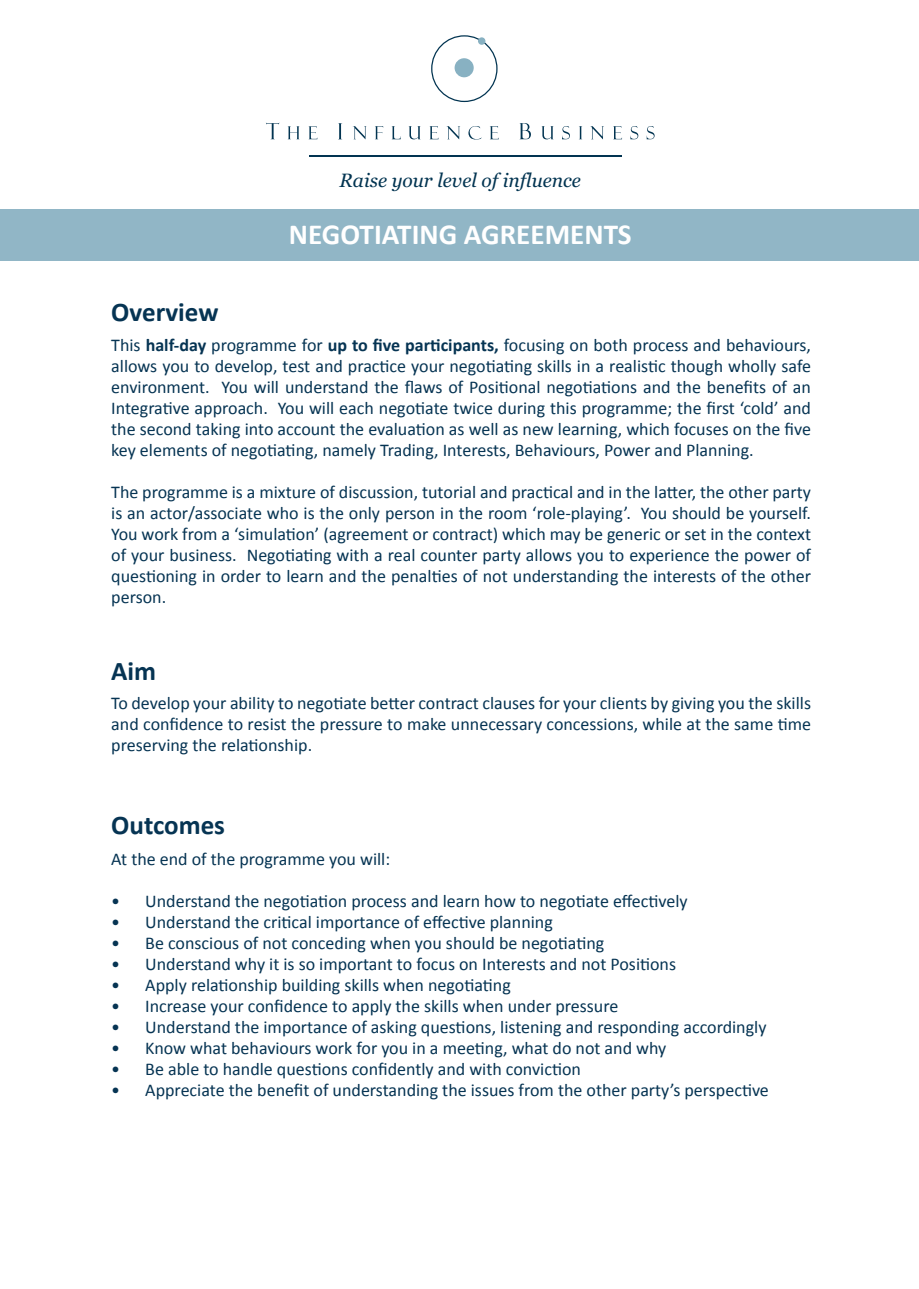
<style>
.page{position:relative;width:919px;height:1289px;background:#fff}
.page>*{position:absolute;margin:0;border:0;box-sizing:border-box;transform-origin:0 0}
.t1{font:700 29.1px "Calibri";color:#fff}
.t2{font:700 27px "Calibri";color:#063453}
.t3{font:italic 19.2px "Georgia";color:#023451}
.t4{font:18px/21px "Calibri";color:#063453;text-align:justify}
.s1{font-weight:700}
</style>
<div class="page">
<div style="left:0;top:209px;width:918px;height:51px;background:#91b6c6"></div>
<svg style="left:266px;top:123px;width:13px;height:16px"></svg>
<svg style="left:287px;top:126px;width:12px;height:13px"></svg>
<svg style="left:308px;top:126px;width:9px;height:13px"></svg>
<svg style="left:338px;top:123px;width:4px;height:16px"></svg>
<svg style="left:352px;top:126px;width:14px;height:13px"></svg>
<svg style="left:375px;top:126px;width:8px;height:13px"></svg>
<svg style="left:391px;top:126px;width:9px;height:13px"></svg>
<svg style="left:408px;top:126px;width:12px;height:13px"></svg>
<svg style="left:429px;top:126px;width:9px;height:13px"></svg>
<svg style="left:446px;top:126px;width:14px;height:13px"></svg>
<svg style="left:468px;top:126px;width:13px;height:13px"></svg>
<svg style="left:490px;top:126px;width:8px;height:13px"></svg>
<svg style="left:519px;top:123px;width:12px;height:16px"></svg>
<svg style="left:541px;top:126px;width:12px;height:13px"></svg>
<svg style="left:562px;top:126px;width:8px;height:13px"></svg>
<svg style="left:579px;top:126px;width:3px;height:13px"></svg>
<svg style="left:590px;top:126px;width:14px;height:13px"></svg>
<svg style="left:613px;top:126px;width:9px;height:13px"></svg>
<svg style="left:630px;top:126px;width:8px;height:13px"></svg>
<svg style="left:646px;top:126px;width:8px;height:13px"></svg>
<hr style="left:310px;top:155px;width:312px;height:1px;background:#023451">
<svg style="left:431px;top:35px;width:66px;height:67px"></svg>
<div style="left:478px;top:37px;width:7px;height:8px;background:#88b1c2;border-radius:50%"></div>
<p class="t3" style="left:339px;top:168px;width:243px">Raise your level of influence</p>
<h2 class="t2" style="left:111px;top:295px;width:109px">Overview</h2>
<h1 class="t1" style="left:289px;top:216px;width:344px">NEGOTIATING AGREEMENTS</h1>
<p class="t4" style="left:111px;top:335px;width:701px">This <span class="s1">half-day</span> programme for <span class="s1">up to five participants,</span> focusing on both process and behaviours, allows you to develop, test and practice your negotiating skills in a realistic though wholly safe environment. You will understand the flaws of Positional negotiations and the benefits of an Integrative approach. You will each negotiate twice during this programme; the first ‘cold’ and the second taking into account the evaluation as well as new learning, which focuses on the five key elements of negotiating, namely Trading, Interests, Behaviours, Power and Planning.</p>
<p class="t4" style="left:111px;top:482px;width:701px">The programme is a mixture of discussion, tutorial and practical and in the latter, the other party is an actor/associate who is the only person in the room ‘role-playing’. You should be yourself.<br>You work from a ‘simulation’ (agreement or contract) which may be generic or set in the context of your business. Negotiating with a real counter party allows you to experience the power of questioning in order to learn and the penalties of not understanding the interests of the other person.</p>
<h2 class="t2" style="left:111px;top:653px;width:46px">Aim</h2>
<p class="t4" style="left:111px;top:693px;width:701px">To develop your ability to negotiate better contract clauses for your clients by giving you the skills and confidence to resist the pressure to make unnecessary concessions, while at the same time preserving the relationship.</p>
<h2 class="t2" style="left:111px;top:807px;width:115px">Outcomes</h2>
<p class="t4" style="left:111px;top:848px;width:280px">At the end of the programme you will:</p>
<p class="t4" style="left:111px;top:890px;width:578px">• Understand the negotiation process and learn how to negotiate effectively</p>
<p class="t4" style="left:111px;top:911px;width:443px">• Understand the critical importance of effective planning</p>
<p class="t4" style="left:111px;top:932px;width:494px">• Be conscious of not conceding when you should be negotiating</p>
<p class="t4" style="left:111px;top:953px;width:566px">• Understand why it is so important to focus on Interests and not Positions</p>
<p class="t4" style="left:111px;top:974px;width:401px">• Apply relationship building skills when negotiating</p>
<p class="t4" style="left:111px;top:995px;width:508px">• Increase your confidence to apply the skills when under pressure</p>
<p class="t4" style="left:111px;top:1016px;width:656px">• Understand the importance of asking questions, listening and responding accordingly</p>
<p class="t4" style="left:111px;top:1037px;width:556px">• Know what behaviours work for you in a meeting, what do not and why</p>
<p class="t4" style="left:111px;top:1058px;width:471px">• Be able to handle questions confidently and with conviction</p>
<p class="t4" style="left:111px;top:1079px;width:659px">• Appreciate the benefit of understanding the issues from the other party’s perspective</p>
</div>
